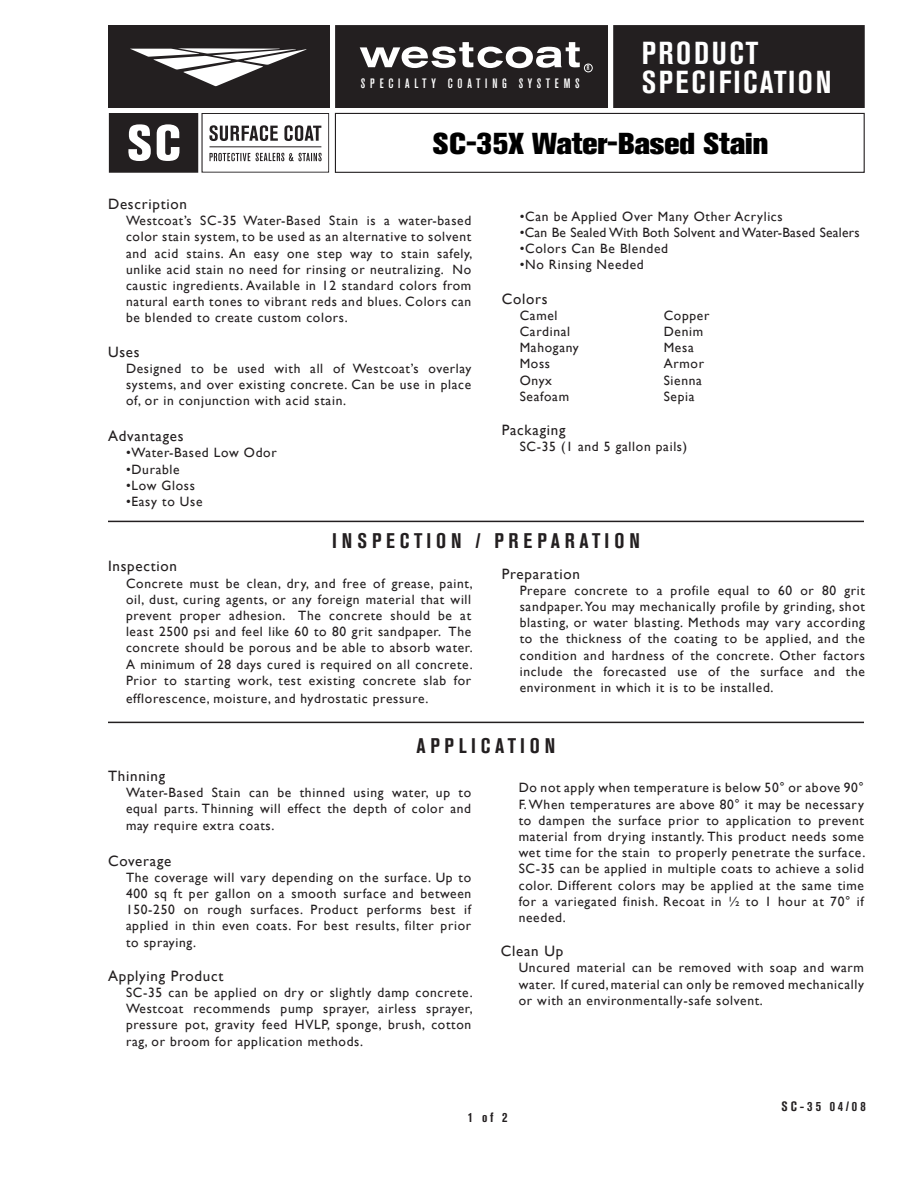
<style>
.page{position:relative;width:918px;height:1188px;background:#fff}
.page>*{position:absolute;margin:0;border:0;box-sizing:border-box;transform-origin:0 0}
.t1{font:700 condensed 31.5px/28.5px "Akzidenz Grotesk BE";letter-spacing:.085em;color:#fff}
.t2{font:800 30px "Akzidenz Grotesk BE";color:#000}
.t3{font:700 condensed 21px "Akzidenz Grotesk BE";letter-spacing:.22em;color:#231f20}
.t4{font:15px "Gill Sans";letter-spacing:.05em;color:#231f20}
.t5{font:13.5px/16.2px "Gill Sans";letter-spacing:.05em;color:#231f20;text-align:justify}
.t6{font:13.5px "Gill Sans";letter-spacing:.02em;color:#231f20}
.t7{font:500 condensed 13.5px "Akzidenz Grotesk BE";letter-spacing:.355em;color:#fff}
.t8{font:700 condensed 13.5px "Akzidenz Grotesk BE";letter-spacing:.24em;color:#231f20}
.t9{font:500 condensed 7.5px "Akzidenz Grotesk BE";color:#fff}
</style>
<div class="page">
<hr style="left:108px;top:521px;width:756px;height:1px;background:#231f20">
<hr style="left:108px;top:722px;width:756px;height:1px;background:#231f20">
<div style="left:615px;top:27px;width:248px;height:79px;background:#231f20"></div>
<div style="left:613px;top:25px;width:252px;height:83px;border:3px solid #231f20"></div>
<div style="left:335px;top:113px;width:530px;height:60px;border:1px solid #231f20"></div>
<div style="left:108px;top:25px;width:221px;height:83px;background:#231f20"></div>
<svg style="left:130px;top:48px;width:177px;height:38px"></svg>
<svg style="left:335px;top:25px;width:272px;height:83px;background:#3b3839"></svg>
<div style="left:201px;top:113px;width:128px;height:60px;border:1px solid #231f20"></div>
<div style="left:109px;top:113px;width:89px;height:60px;background:#231f20"></div>
<svg style="left:128px;top:124px;width:23px;height:37px"></svg>
<svg style="left:157px;top:124px;width:22px;height:37px"></svg>
<svg style="left:209px;top:125px;width:113px;height:37px"></svg>
<h1 class="t1" style="left:642px;top:40px;width:191px">PRODUCT<br>SPECIFICATION</h1>
<h2 class="t2" style="left:433px;top:126px;width:337px">SC-35X Water-Based Stain</h2>
<p class="t9" style="left:587px;top:64px;width:4px">R</p>
<p class="t7" style="left:361px;top:76px;width:220px">SPECIALTY COATING SYSTEMS</p>
<p class="t4" style="left:108px;top:195px;width:81px">Description</p>
<p class="t5" style="left:126px;top:213px;width:348px">Westcoat’s SC-35 Water-Based Stain is a water-based color stain system, to be used as an alternative to solvent and acid stains. An easy one step way to stain safely, unlike acid stain no need for rinsing or neutralizing. No caustic ingredients. Available in 12 standard colors from natural earth tones to vibrant reds and blues. Colors can be blended to create custom colors.</p>
<p class="t4" style="left:108px;top:343px;width:33px">Uses</p>
<p class="t5" style="left:126px;top:360px;width:347px">Designed to be used with all of Westcoat’s overlay systems, and over existing concrete. Can be use in place of, or in conjunction with acid stain.</p>
<p class="t4" style="left:108px;top:427px;width:77px">Advantages</p>
<p class="t5" style="left:126px;top:445px;width:152px">•Water-Based Low Odor</p>
<p class="t5" style="left:126px;top:461px;width:55px">•Durable</p>
<p class="t5" style="left:126px;top:477px;width:71px">•Low Gloss</p>
<p class="t5" style="left:126px;top:493px;width:78px">•Easy to Use</p>
<p class="t5" style="left:520px;top:208px;width:265px">•Can be Applied Over Many Other Acrylics</p>
<p class="t6" style="left:520px;top:225px;width:341px">•Can Be Sealed With Both Solvent and Water-Based Sealers</p>
<p class="t5" style="left:520px;top:240px;width:150px">•Colors Can Be Blended</p>
<p class="t5" style="left:520px;top:257px;width:125px">•No Rinsing Needed</p>
<p class="t4" style="left:502px;top:290px;width:47px">Colors</p>
<p class="t5" style="left:520px;top:307px;width:39px">Camel</p>
<p class="t5" style="left:664px;top:307px;width:47px">Copper</p>
<p class="t5" style="left:520px;top:323px;width:52px">Cardinal</p>
<p class="t5" style="left:664px;top:323px;width:41px">Denim</p>
<p class="t5" style="left:520px;top:339px;width:61px">Mahogany</p>
<p class="t5" style="left:664px;top:339px;width:31px">Mesa</p>
<p class="t5" style="left:520px;top:356px;width:32px">Moss</p>
<p class="t5" style="left:664px;top:356px;width:42px">Armor</p>
<p class="t5" style="left:520px;top:372px;width:34px">Onyx</p>
<p class="t5" style="left:664px;top:372px;width:40px">Sienna</p>
<p class="t5" style="left:520px;top:388px;width:51px">Seafoam</p>
<p class="t5" style="left:664px;top:388px;width:32px">Sepia</p>
<p class="t4" style="left:502px;top:421px;width:65px">Packaging</p>
<p class="t5" style="left:520px;top:438px;width:169px">SC-35 (1 and 5 gallon pails)</p>
<h3 class="t3" style="left:332px;top:529px;width:309px">INSPECTION / PREPARATION</h3>
<p class="t4" style="left:108px;top:557px;width:71px">Inspection</p>
<p class="t5" style="left:126px;top:575px;width:348px">Concrete must be clean, dry, and free of grease, paint, oil, dust, curing agents, or any foreign material that will prevent proper adhesion. The concrete should be at least 2500 psi and feel like 60 to 80 grit sandpaper. The concrete should be porous and be able to absorb water.<br>A minimum of 28 days cured is required on all concrete.<br>Prior to starting work, test existing concrete slab for</p>
<p class="t5" style="left:126px;top:690px;width:304px">efflorescence, moisture, and hydrostatic pressure.</p>
<p class="t4" style="left:502px;top:565px;width:80px">Preparation</p>
<p class="t5" style="left:520px;top:582px;width:347px">Prepare concrete to a profile equal to 60 or 80 grit sandpaper. You may mechanically profile by grinding, shot blasting, or water blasting. Methods may vary according to the thickness of the coating to be applied, and the condition and hardness of the concrete. Other factors include the forecasted use of the surface and the environment in which it is to be installed.</p>
<h3 class="t3" style="left:417px;top:734px;width:140px">APPLICATION</h3>
<p class="t4" style="left:108px;top:767px;width:59px">Thinning</p>
<p class="t5" style="left:126px;top:784px;width:347px">Water-Based Stain can be thinned using water, up to equal parts. Thinning will effect the depth of color and may require extra coats.</p>
<p class="t4" style="left:108px;top:852px;width:65px">Coverage</p>
<p class="t5" style="left:126px;top:869px;width:347px">The coverage will vary depending on the surface. Up to 400 sq ft per gallon on a smooth surface and between 150-250 on rough surfaces. Product performs best if applied in thin even coats. For best results, filter prior to spraying.</p>
<p class="t4" style="left:108px;top:967px;width:117px">Applying Product</p>
<p class="t5" style="left:126px;top:984px;width:348px">SC-35 can be applied on dry or slightly damp concrete.<br>Westcoat recommends pump sprayer, airless sprayer, pressure pot, gravity feed HVLP, sponge, brush, cotton rag, or broom for application methods.</p>
<p class="t5" style="left:519px;top:780px;width:348px">Do not apply when temperature is below 50° or above 90° F. When temperatures are above 80° it may be necessary to dampen the surface prior to application to prevent material from drying instantly. This product needs some wet time for the stain to properly penetrate the surface.<br>SC-35 can be applied in multiple coats to achieve a solid color. Different colors may be applied at the same time for a variegated finish. Recoat in ½ to 1 hour at 70° if needed.</p>
<p class="t4" style="left:501px;top:942px;width:64px">Clean Up</p>
<p class="t5" style="left:519px;top:960px;width:347px">Uncured material can be removed with soap and warm water. If cured, material can only be removed mechanically or with an environmentally-safe solvent.</p>
<p class="t8" style="left:468px;top:1109px;width:41px">1of2</p>
<p class="t8" style="left:782px;top:1099px;width:86px">SC-35 04/08</p>
</div>
